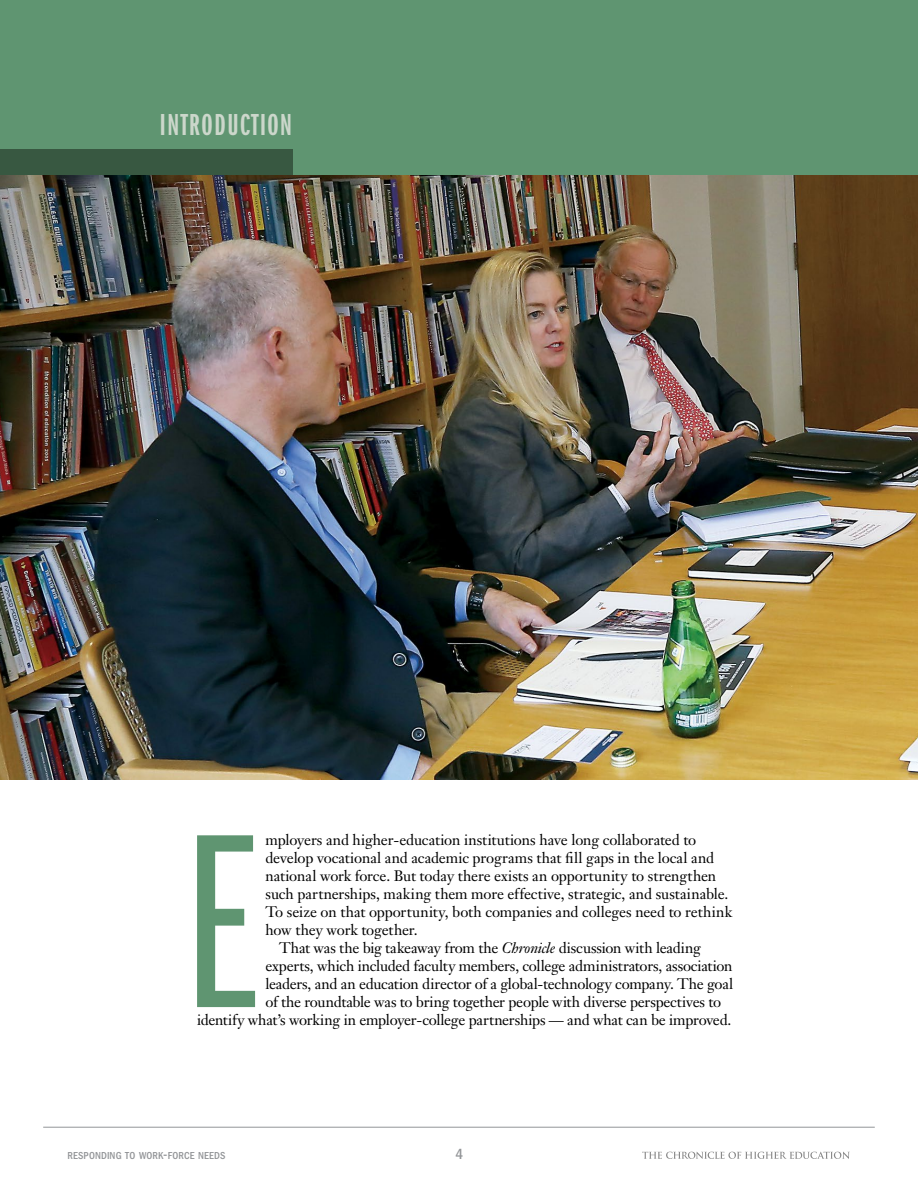
<style>
.page{position:relative;width:918px;height:1188px;background:#fff}
.page>*{position:absolute;margin:0;border:0;box-sizing:border-box;transform-origin:0 0}
.p1_2018Reports{font:257.85px "ITC Franklin Gothic Std Bk X Cp";color:#5f9571}
.Section_Headers{font:31.5px "ITC Franklin Gothic Std Dm X Cp";letter-spacing:.05em;color:#ccd7cb}
.p1_2018Reports-2{font:15px/18px "Janson Text LT Std";letter-spacing:-.01em;color:#000}
.t1{font:500 condensed 15px "ITC Franklin Gothic Std";color:#939598}
.CHE_News_Body_Justif{font:500 condensed 10.5px "ITC Franklin Gothic Std";letter-spacing:.01em;color:#939598}
.s1{font-style:italic}
.s2{font-size:15px}
</style>
<div class="page">
<hr style="left:43px;top:1127px;width:832px;height:1px;background:#939598">
<svg style="left:642px;top:1152px;width:208px;height:7px"></svg>
<div style="left:0;top:0;width:918px;height:175px;background:#5f9571"></div>
<div style="left:0;top:149px;width:292px;height:26px;background:#385841"></div>
<img style="left:0;top:175px;width:918px;height:605px">
<p class="Section_Headers" style="left:160px;top:107px;width:134px">INTRODUCTION</p>
<p class="p1_2018Reports" style="left:184px;top:789px;width:76px">E</p>
<p class="p1_2018Reports-2" style="left:265px;top:831px;width:468px">mployers and higher-education institutions have long collaborated to develop vocational and academic programs that fill gaps in the local and national work force. But today there exists an opportunity to strengthen such partnerships, making them more effective, strategic, and sustainable.<br>To seize on that opportunity, both companies and colleges need to rethink how they work together.</p>
<p class="p1_2018Reports-2" style="left:279px;top:939px;width:423px">That was the big takeaway from the <span class="s1">Chronicle</span> discussion with leading</p>
<p class="p1_2018Reports-2" style="left:265px;top:957px;width:469px">experts, which included faculty members, college administrators, association</p>
<p class="p1_2018Reports-2" style="left:265px;top:975px;width:469px">leaders, and an education director of a global-technology company. The goal</p>
<p class="p1_2018Reports-2" style="left:265px;top:993px;width:457px">of the roundtable was to bring together people with diverse perspectives to</p>
<p class="p1_2018Reports-2" style="left:197px;top:1011px;width:536px">identify what’s working in employer-college partnerships — and what can be improved.</p>
<p class="CHE_News_Body_Justif" style="left:68px;top:1150px;width:160px">RESPONDING TO WORK<span class="s2">-</span>FORCE NEEDS</p>
<p class="t1" style="left:456px;top:1146px;width:9px">4</p>
</div>
